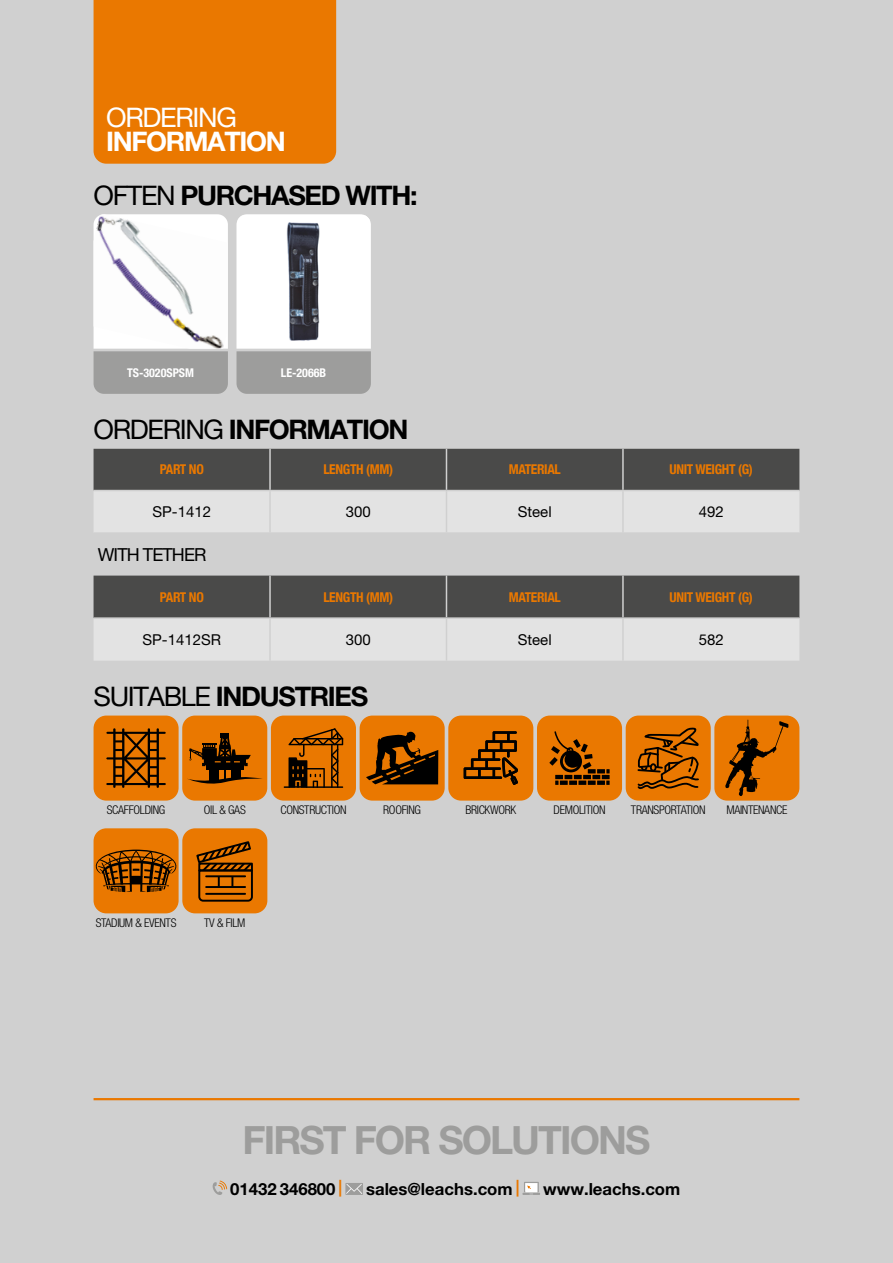
<style>
.page{position:relative;width:893px;height:1263px;background:#d0d0d0}
.page>*{position:absolute;margin:0;border:0;box-sizing:border-box;transform-origin:0 0}
.t1{font:700 39px "Helvetica Neue LT Pro";letter-spacing:-.05em;color:#9d9d9c}
.t2{font:700 27px "Helvetica Neue LT Pro";letter-spacing:-.05em;color:#000}
.t3{font:700 27px "Helvetica Neue LT Pro";letter-spacing:-.05em;color:#fff}
.t4{font:27px "Helvetica Neue LT Pro";letter-spacing:-.05em;color:#fff}
.t5{font:18px "Helvetica Neue LT Pro";letter-spacing:-.05em;color:#000}
.t6{font:700 16.8px "Helvetica Neue LT Pro";color:#000}
.t7{font:15px "Helvetica Neue LT Pro";color:#000}
.t8{font:700 condensed 13.5px "Helvetica Neue";letter-spacing:-.025em;color:#ea7800}
.t9{font:300 condensed 12px "Helvetica Neue LT Pro";letter-spacing:-.025em;color:#000}
.t10{font:700 condensed 12px "Helvetica Neue";color:#fff}
.s1{font-weight:400}
.s2{color:#ea7800}
</style>
<div class="page">
<div style="left:94px;top:0;width:242px;height:164px;background:#ea7800"></div>
<hr style="left:94px;top:1098px;width:705px;height:2px;background:#ea7800">
<svg style="left:213px;top:1180px;width:14px;height:15px"></svg>
<svg style="left:345px;top:1183px;width:18px;height:12px"></svg>
<svg style="left:346px;top:1184px;width:16px;height:10px"></svg>
<div style="left:524px;top:1182px;width:15px;height:10px;background:#9d9d9c"></div>
<svg style="left:522px;top:1183px;width:18px;height:12px"></svg>
<div style="left:94px;top:351px;width:134px;height:43px;background:#9d9d9c"></div>
<img style="left:94px;top:214px;width:134px;height:135px">
<svg style="left:236px;top:214px;width:135px;height:180px;background:#aaaaa9"></svg>
<img style="left:238px;top:215px;width:132px;height:132px">
<div style="left:94px;top:449px;width:705px;height:41px;background:#4a4a49"></div>
<svg style="left:94px;top:491px;width:705px;height:170px"></svg>
<hr style="left:269px;top:449px;width:2px;height:41px;background:#d0d0d0">
<hr style="left:446px;top:449px;width:1px;height:41px;background:#d0d0d0">
<hr style="left:622px;top:449px;width:2px;height:41px;background:#d0d0d0">
<hr style="left:269px;top:491px;width:2px;height:41px;background:#d0d0d0">
<hr style="left:446px;top:491px;width:1px;height:41px;background:#d0d0d0">
<hr style="left:622px;top:491px;width:2px;height:41px;background:#d0d0d0">
<hr style="left:269px;top:576px;width:2px;height:41px;background:#d0d0d0">
<hr style="left:446px;top:576px;width:1px;height:41px;background:#d0d0d0">
<hr style="left:622px;top:576px;width:2px;height:41px;background:#d0d0d0">
<hr style="left:94px;top:617px;width:176px;height:2px;background:#d0d0d0">
<hr style="left:270px;top:617px;width:176px;height:2px;background:#d0d0d0">
<hr style="left:269px;top:619px;width:2px;height:42px;background:#d0d0d0">
<hr style="left:446px;top:617px;width:177px;height:2px;background:#d0d0d0">
<hr style="left:446px;top:619px;width:1px;height:42px;background:#d0d0d0">
<hr style="left:623px;top:617px;width:176px;height:2px;background:#d0d0d0">
<hr style="left:622px;top:619px;width:2px;height:42px;background:#d0d0d0">
<hr style="left:94px;top:532px;width:176px;height:2px;background:#d0d0d0">
<hr style="left:270px;top:532px;width:176px;height:2px;background:#d0d0d0">
<hr style="left:446px;top:532px;width:177px;height:2px;background:#d0d0d0">
<hr style="left:623px;top:532px;width:176px;height:2px;background:#d0d0d0">
<div style="left:94px;top:715px;width:85px;height:86px;background:#ea7800;border-radius:13px"></div>
<svg style="left:106px;top:728px;width:60px;height:60px"></svg>
<div style="left:182px;top:715px;width:85px;height:86px;background:#ea7800;border-radius:13px"></div>
<svg style="left:187px;top:775px;width:75px;height:9px"></svg>
<div style="left:206px;top:763px;width:37px;height:6px;background:#000"></div>
<div style="left:209px;top:767px;width:9px;height:15px;background:#000"></div>
<div style="left:231px;top:767px;width:9px;height:12px;background:#000"></div>
<hr style="left:224px;top:735px;width:2px;height:45px;background:#000">
<svg style="left:189px;top:733px;width:62px;height:33px"></svg>
<div style="left:271px;top:715px;width:85px;height:86px;background:#ea7800;border-radius:13px"></div>
<svg style="left:284px;top:728px;width:59px;height:60px"></svg>
<div style="left:360px;top:715px;width:85px;height:86px;background:#ea7800;border-radius:13px"></div>
<svg style="left:366px;top:732px;width:72px;height:52px"></svg>
<div style="left:448px;top:715px;width:85px;height:86px;background:#ea7800;border-radius:13px"></div>
<svg style="left:464px;top:731px;width:54px;height:54px"></svg>
<div style="left:537px;top:715px;width:85px;height:86px;background:#ea7800;border-radius:13px"></div>
<svg style="left:551px;top:731px;width:59px;height:54px"></svg>
<div style="left:626px;top:715px;width:85px;height:86px;background:#ea7800;border-radius:13px"></div>
<svg style="left:637px;top:728px;width:62px;height:61px"></svg>
<div style="left:714px;top:715px;width:85px;height:86px;background:#ea7800;border-radius:13px"></div>
<svg style="left:725px;top:720px;width:63px;height:76px"></svg>
<div style="left:94px;top:828px;width:85px;height:85px;background:#ea7800;border-radius:13px"></div>
<svg style="left:96px;top:849px;width:80px;height:43px"></svg>
<div style="left:182px;top:828px;width:85px;height:85px;background:#ea7800;border-radius:13px"></div>
<svg style="left:196px;top:841px;width:57px;height:61px"></svg>
<hr style="left:206px;top:893px;width:39px;height:2px;background:#000">
<h2 class="t4" style="left:106px;top:101px;width:132px">ORDERING</h2>
<h2 class="t3" style="left:106px;top:125px;width:181px">INFORMATION</h2>
<h2 class="t2" style="left:94px;top:178px;width:326px"><span class="s1">OFTEN</span> PURCHASED WITH:</h2>
<p class="t10" style="left:127px;top:363px;width:69px">TS-3020SPSM</p>
<p class="t10" style="left:281px;top:363px;width:47px">LE-2066B</p>
<h2 class="t2" style="left:94px;top:413px;width:316px"><span class="s1">ORDERING</span> INFORMATION</h2>
<p class="t8" style="left:160px;top:458px;width:46px">PART NO</p>
<p class="t8" style="left:323px;top:458px;width:71px">LENGTH (MM)</p>
<p class="t8" style="left:509px;top:458px;width:54px">MATERIAL</p>
<p class="t8" style="left:669px;top:458px;width:85px">UNIT WEIGHT (G)</p>
<p class="t7" style="left:152px;top:503px;width:60px">SP-1412</p>
<p class="t7" style="left:346px;top:503px;width:27px">300</p>
<p class="t7" style="left:518px;top:503px;width:35px">Steel</p>
<p class="t7" style="left:699px;top:503px;width:27px">492</p>
<h3 class="t5" style="left:98px;top:544px;width:110px">WITH TETHER</h3>
<p class="t8" style="left:160px;top:586px;width:46px">PART NO</p>
<p class="t8" style="left:323px;top:586px;width:71px">LENGTH (MM)</p>
<p class="t8" style="left:509px;top:586px;width:54px">MATERIAL</p>
<p class="t8" style="left:669px;top:586px;width:85px">UNIT WEIGHT (G)</p>
<p class="t7" style="left:142px;top:631px;width:80px">SP-1412SR</p>
<p class="t7" style="left:346px;top:631px;width:27px">300</p>
<p class="t7" style="left:518px;top:631px;width:35px">Steel</p>
<p class="t7" style="left:699px;top:631px;width:27px">582</p>
<h2 class="t2" style="left:94px;top:680px;width:276px"><span class="s1">SUITABLE</span> INDUSTRIES</h2>
<p class="t9" style="left:107px;top:803px;width:60px">SCAFFOLDING</p>
<p class="t9" style="left:204px;top:803px;width:43px">OIL &amp; GAS</p>
<p class="t9" style="left:280px;top:803px;width:68px">CONSTRUCTION</p>
<p class="t9" style="left:383px;top:803px;width:39px">ROOFING</p>
<p class="t9" style="left:465px;top:803px;width:52px">BRICKWORK</p>
<p class="t9" style="left:554px;top:803px;width:53px">DEMOLITION</p>
<p class="t9" style="left:631px;top:803px;width:76px">TRANSPORTATION</p>
<p class="t9" style="left:726px;top:803px;width:62px">MAINTENANCE</p>
<p class="t9" style="left:96px;top:915px;width:82px">STADIUM &amp; EVENTS</p>
<p class="t9" style="left:204px;top:915px;width:43px">TV &amp; FILM</p>
<h1 class="t1" style="left:243px;top:1116px;width:409px">FIRST FOR SOLUTIONS</h1>
<h3 class="t6" style="left:230px;top:1178px;width:114px">01432 346800 <span class="s2">|</span></h3>
<h3 class="t6" style="left:366px;top:1178px;width:155px">sales@leachs.com <span class="s2">|</span></h3>
<h3 class="t6" style="left:543px;top:1178px;width:139px">www.leachs.com</h3>
</div>
